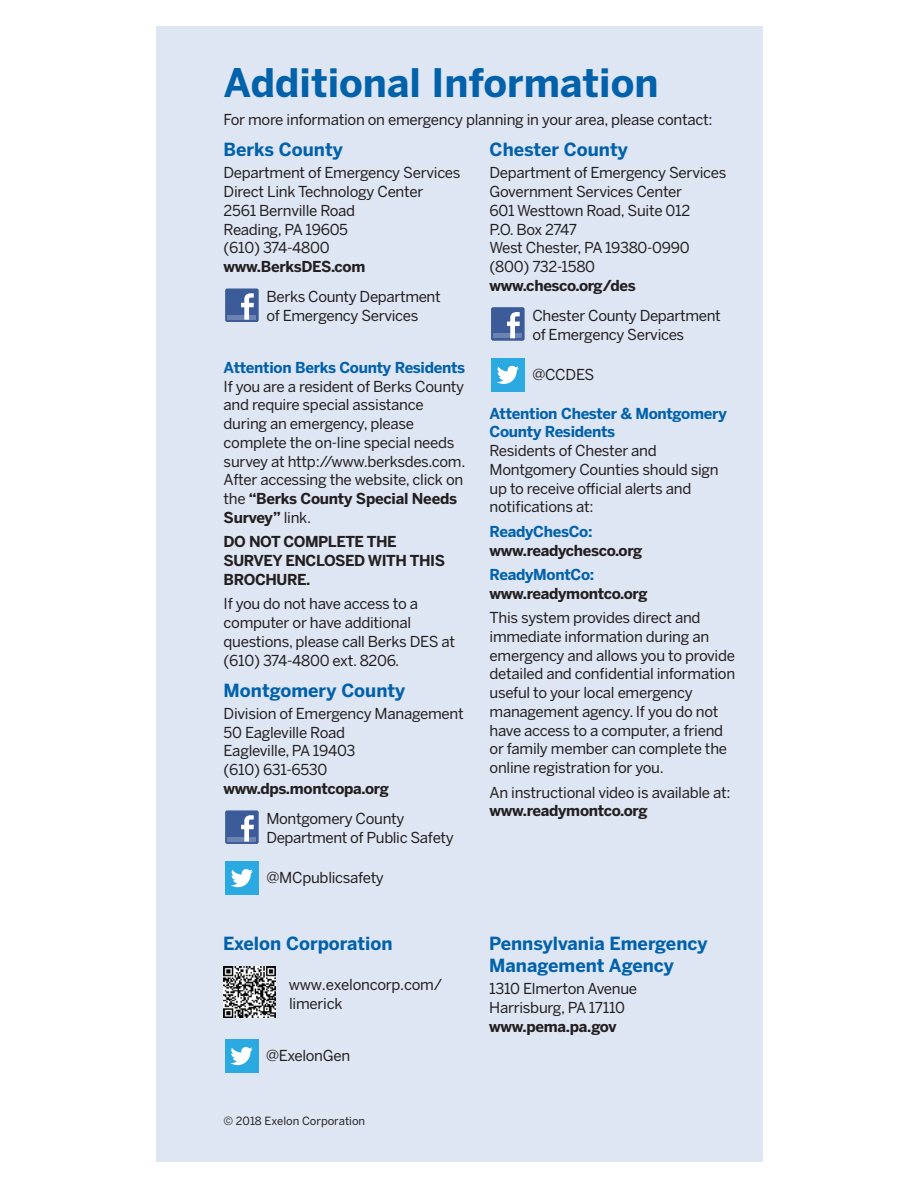
<style>
.page{position:relative;width:918px;height:1188px;background:#fff}
.page>*{position:absolute;margin:0;border:0;box-sizing:border-box;transform-origin:0 0}
.t1{font:700 39px "Benton Sans";color:#0161aa}
.t2{font:700 18px/21.6px "Benton Sans";color:#0161aa}
.t3{font:15px/18.8px "Benton Sans";letter-spacing:-.02em;color:#231f20}
.t4{font:700 15px/18.8px "Benton Sans";letter-spacing:-.025em;color:#231f20}
.t5{font:700 15px/18.8px "Benton Sans";letter-spacing:-.02em;color:#0161aa}
.t6{font:11.25px "Benton Sans";color:#231f20}
.s1{font-weight:700}
</style>
<div class="page">
<div style="left:157px;top:26px;width:606px;height:1135px;background:#dfe6f3"></div>
<div style="left:225px;top:288px;width:34px;height:34px;background:#3b5b99;border-radius:2px"></div>
<div style="left:228px;top:315px;width:28px;height:5px;background:#6d84b3"></div>
<svg style="left:241px;top:293px;width:13px;height:27px"></svg>
<div style="left:225px;top:810px;width:34px;height:34px;background:#3b5b99;border-radius:2px"></div>
<div style="left:228px;top:837px;width:28px;height:5px;background:#6d84b3"></div>
<svg style="left:241px;top:815px;width:13px;height:27px"></svg>
<div style="left:225px;top:861px;width:34px;height:34px;background:#2aaae1"></div>
<svg style="left:231px;top:869px;width:22px;height:18px"></svg>
<div style="left:491px;top:307px;width:34px;height:34px;background:#3b5b99;border-radius:2px"></div>
<hr style="left:493px;top:334px;width:29px;height:4px;background:#6d84b3">
<svg style="left:507px;top:312px;width:13px;height:26px"></svg>
<div style="left:491px;top:358px;width:34px;height:34px;background:#2aaae1"></div>
<svg style="left:497px;top:366px;width:22px;height:18px"></svg>
<img style="left:224px;top:966px;width:51px;height:52px">
<div style="left:225px;top:1039px;width:33px;height:34px;background:#2aaae1"></div>
<svg style="left:230px;top:1047px;width:23px;height:18px"></svg>
<h1 class="t1" style="left:224px;top:58px;width:436px">Additional Information</h1>
<p class="t3" style="left:224px;top:110px;width:491px">For more information on emergency planning in your area, please contact:</p>
<p class="t2" style="left:224px;top:139px;width:121px">Berks County</p>
<p class="t3" style="left:224px;top:164px;width:238px">Department of Emergency Services<br>Direct Link Technology Center<br>2561 Bernville Road<br>Reading, PA 19605<br>(610) 374-4800</p>
<p class="t4" style="left:224px;top:257px;width:143px">www.BerksDES.com</p>
<p class="t3" style="left:266px;top:288px;width:176px">Berks County Department of Emergency Services</p>
<p class="t5" style="left:224px;top:358px;width:243px">Attention Berks County Residents</p>
<p class="t3" style="left:224px;top:377px;width:243px">If you are a resident of Berks County and require special assistance during an emergency, please complete the on-line special needs survey at http://www.berksdes.com.<br>After accessing the website, click on the <span class="s1">“Berks County Special Needs<br>Survey”</span> link.</p>
<p class="t4" style="left:224px;top:533px;width:223px">DO NOT COMPLETE THE<br>SURVEY ENCLOSED WITH THIS<br>BROCHURE.</p>
<p class="t3" style="left:224px;top:595px;width:233px">If you do not have access to a computer or have additional questions, please call Berks DES at (610) 374-4800 ext. 8206.</p>
<p class="t2" style="left:224px;top:680px;width:183px">Montgomery County</p>
<p class="t3" style="left:224px;top:704px;width:242px">Division of Emergency Management<br>50 Eagleville Road<br>Eagleville, PA 19403<br>(610) 631-6530</p>
<p class="t4" style="left:224px;top:779px;width:167px">www.dps.montcopa.org</p>
<p class="t3" style="left:266px;top:810px;width:189px">Montgomery County<br>Department of Public Safety</p>
<p class="t3" style="left:266px;top:868px;width:119px">@MCpublicsafety</p>
<p class="t2" style="left:223px;top:933px;width:171px">Exelon Corporation</p>
<p class="t3" style="left:289px;top:975px;width:155px">www.exeloncorp.com/ limerick</p>
<p class="t3" style="left:266px;top:1046px;width:86px">@ExelonGen</p>
<p class="t6" style="left:224px;top:1114px;width:143px">© 2018 Exelon Corporation</p>
<p class="t2" style="left:490px;top:139px;width:140px">Chester County</p>
<p class="t3" style="left:490px;top:164px;width:238px">Department of Emergency Services<br>Government Services Center<br>601 Westtown Road, Suite 012<br>P.O. Box 2747<br>West Chester, PA 19380-0990 (800) 732-1580</p>
<p class="t4" style="left:490px;top:276px;width:148px">www.chesco.org/des</p>
<p class="t3" style="left:532px;top:306px;width:190px">Chester County Department of Emergency Services</p>
<p class="t3" style="left:532px;top:365px;width:64px">@CCDES</p>
<p class="t5" style="left:490px;top:404px;width:239px">Attention Chester &amp; Montgomery<br>County Residents</p>
<p class="t3" style="left:490px;top:441px;width:231px">Residents of Chester and<br>Montgomery Counties should sign up to receive official alerts and notifications at:</p>
<p class="t5" style="left:490px;top:522px;width:105px">ReadyChesCo:</p>
<p class="t4" style="left:490px;top:541px;width:154px">www.readychesco.org</p>
<p class="t5" style="left:490px;top:565px;width:106px">ReadyMontCo:</p>
<p class="t4" style="left:490px;top:584px;width:160px">www.readymontco.org</p>
<p class="t3" style="left:490px;top:608px;width:247px">This system provides direct and immediate information during an emergency and allows you to provide detailed and confidential information useful to your local emergency management agency. If you do not have access to a computer, a friend or family member can complete the online registration for you.</p>
<p class="t3" style="left:490px;top:783px;width:243px">An instructional video is available at:</p>
<p class="t4" style="left:490px;top:802px;width:160px">www.readymontco.org</p>
<p class="t2" style="left:489px;top:933px;width:220px">Pennsylvania Emergency<br>Management Agency</p>
<p class="t3" style="left:489px;top:979px;width:150px">1310 Elmerton Avenue<br>Harrisburg, PA 17110</p>
<p class="t4" style="left:489px;top:1017px;width:129px">www.pema.pa.gov</p>
</div>
